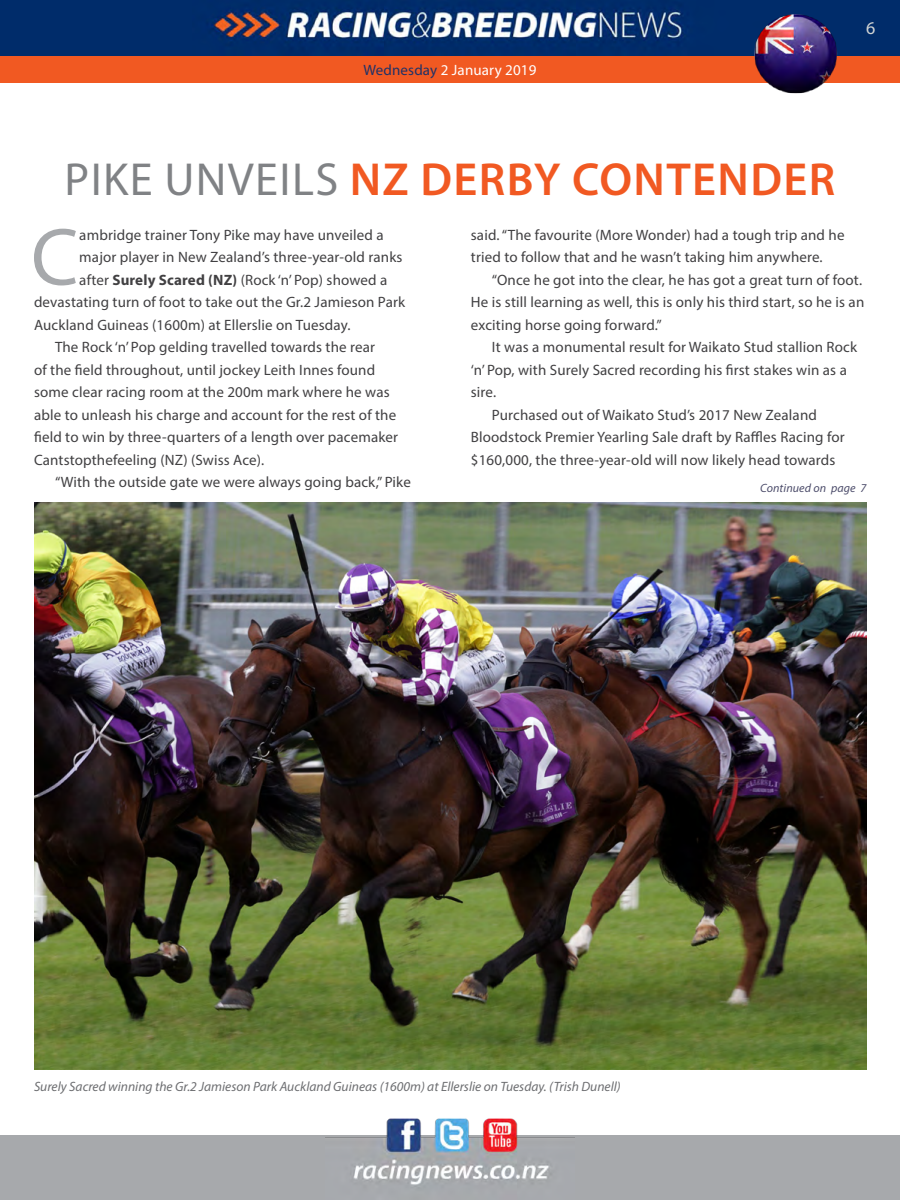
<style>
.page{position:relative;width:900px;height:1200px;background:#fff}
.page>*{position:absolute;margin:0;border:0;box-sizing:border-box;transform-origin:0 0}
.t1{font:81.75px "Myriad Pro";color:#a7a9ac}
.t2{font:600 46.5px "Myriad Pro";letter-spacing:.03em;color:#f15922}
.t3{font:46.5px "Myriad Pro";color:#808285}
.t4{font:18px "Myriad Pro";color:#d1d4d4}
.t5{font:15px/22.5px "Myriad Pro";letter-spacing:.01em;color:#414042}
.t6{font:15px "Myriad Pro";letter-spacing:.01em;color:#fff}
.t7{font:italic 13.5px "Myriad Pro";color:#6d6e71}
.t8{font:italic 12px "Myriad Pro";letter-spacing:.01em;color:#4d4d6b}
.s1{color:#203267}
.s2{font-weight:700}
</style>
<div class="page">
<div style="left:0;top:1136px;width:900px;height:64px;background:#a7a9ac"></div>
<img style="left:325px;top:1118px;width:250px;height:67px">
<div style="left:0;top:56px;width:900px;height:27px;background:#f15922"></div>
<img style="left:0;top:0;width:900px;height:56px">
<img style="left:34px;top:503px;width:832px;height:566px">
<img style="left:752px;top:12px;width:88px;height:82px">
<p class="t6" style="left:364px;top:61px;width:174px"><span class="s1">Wednesday</span> 2 January 2019</p>
<p class="t4" style="left:866px;top:17px;width:11px">6</p>
<h2 class="t3" style="left:65px;top:150px;width:156px">Pike unveils</h2>
<h2 class="t2" style="left:350px;top:149px;width:99px">NZ DER</h2>
<h2 class="t2" style="left:507px;top:149px;width:302px">BY CONTEN DER</h2>
<h1 class="t1" style="left:31px;top:207px;width:49px">C</h1>
<p class="t5" style="left:79px;top:223px;width:306px">ambridge trainer Tony Pike may have unveiled a</p>
<p class="t5" style="left:471px;top:223px;width:375px">said. “The favourite (More Wonder) had a tough trip and he tried to follow that and he wasn’t taking him anywhere.</p>
<p class="t5" style="left:471px;top:268px;width:395px;text-indent:21px">“Once he got into the clear, he has got a great turn of foot.<br>He is still learning as well, this is only his third start, so he is an exciting horse going forward.”</p>
<p class="t5" style="left:492px;top:336px;width:367px">It was a monumental result for Waikato Stud stallion Rock</p>
<p class="t5" style="left:471px;top:358px;width:378px">‘n’ Pop, with Surely Sacred recording his first stakes win as a</p>
<p class="t5" style="left:471px;top:381px;width:27px">sire.</p>
<p class="t5" style="left:492px;top:403px;width:327px">Purchased out of Waikato Stud’s 2017 New Zealand</p>
<p class="t5" style="left:471px;top:426px;width:375px">Bloodstock Premier Yearling Sale draft by Raffles Racing for</p>
<p class="t5" style="left:471px;top:448px;width:366px">$160,000, the three-year-old will now likely head towards</p>
<p class="t5" style="left:79px;top:246px;width:325px">major player in New Zealand’s three-year-old ranks</p>
<p class="t5" style="left:79px;top:268px;width:310px">after <span class="s2">Surely Scared (NZ)</span> (Rock ‘n’ Pop) showed a</p>
<p class="t5" style="left:34px;top:291px;width:373px">devastating turn of foot to take out the Gr.2 Jamieson Park</p>
<p class="t5" style="left:34px;top:313px;width:318px">Auckland Guineas (1600m) at Ellerslie on Tuesday.</p>
<p class="t5" style="left:55px;top:336px;width:322px">The Rock ‘n’ Pop gelding travelled towards the rear</p>
<p class="t5" style="left:34px;top:358px;width:343px">of the field throughout, until jockey Leith Innes found</p>
<p class="t5" style="left:34px;top:381px;width:357px">some clear racing room at the 200m mark where he was</p>
<p class="t5" style="left:34px;top:403px;width:364px">able to unleash his charge and account for the rest of the</p>
<p class="t5" style="left:34px;top:426px;width:366px">field to win by three-quarters of a length over pacemaker</p>
<p class="t5" style="left:34px;top:448px;width:232px">Cantstopthefeeling (NZ) (Swiss Ace).</p>
<p class="t5" style="left:55px;top:471px;width:357px">“With the outside gate we were always going back,” Pike</p>
<p class="t8" style="left:760px;top:481px;width:108px">Continued on page 7</p>
<p class="t7" style="left:34px;top:1078px;width:588px">Surely Sacred winning the Gr.2 Jamieson Park Auckland Guineas (1600m) at Ellerslie on Tuesday. (Trish Dunell)</p>
</div>
